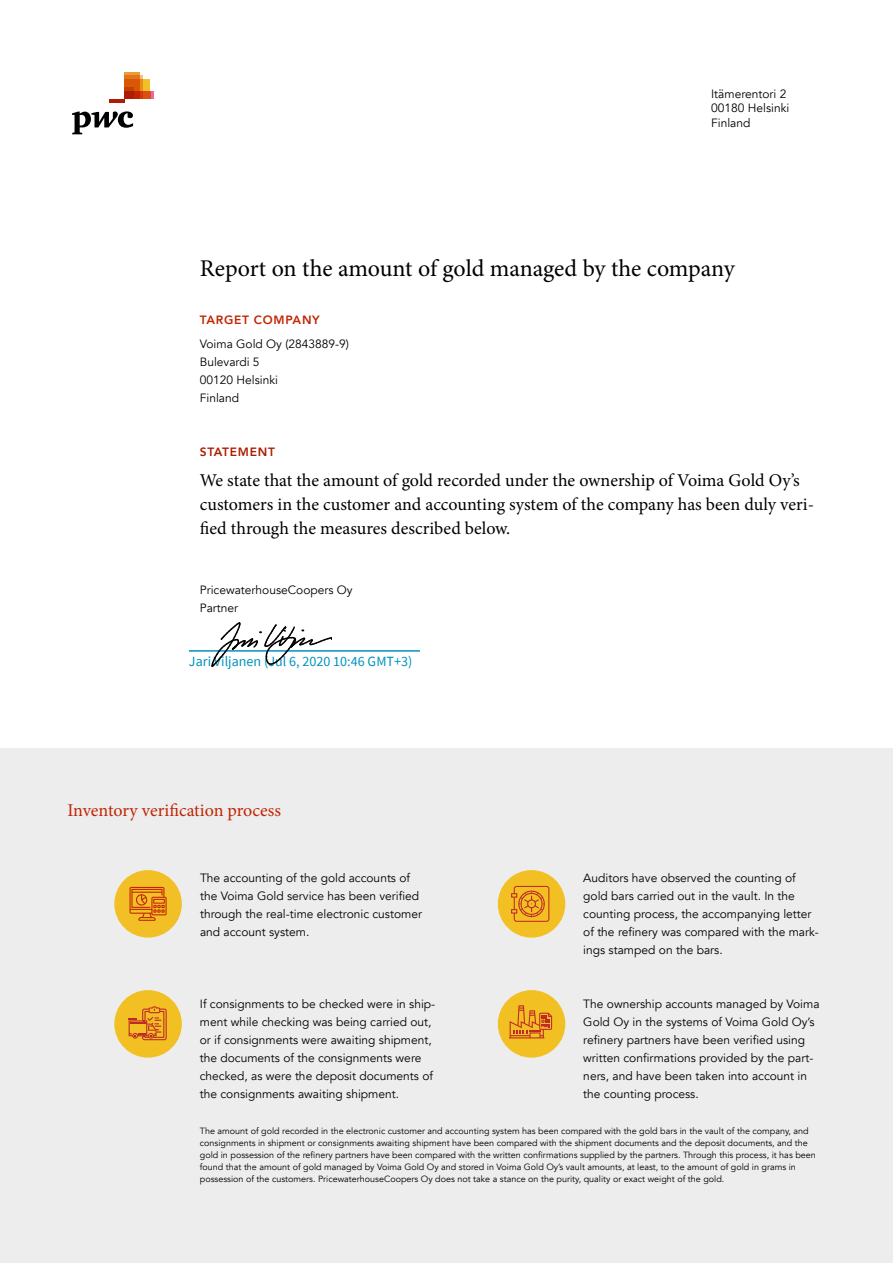
<style>
.page{position:relative;width:893px;height:1263px;background:#fff}
.page>*{position:absolute;margin:0;border:0;box-sizing:border-box;transform-origin:0 0}
.t1{font:24px "Minion Pro";letter-spacing:-.005em;color:#000}
.t2{font:18px/24px "Minion Pro";letter-spacing:-.005em;color:#000}
.t3{font:18px "Minion Pro";letter-spacing:-.005em;color:#c22403}
.t4{font:14.1px "Source Sans Pro";color:#0093be}
.t5{font:12px/18px "Avenir";color:#000}
.t6{font:800 12px "Avenir";letter-spacing:.06em;color:#c22403}
.t7{font:800 12px "Avenir";letter-spacing:.06em;color:#ad1c03}
.t8{font:9px/12px "Avenir";color:#000}
</style>
<div class="page">
<div style="left:0;top:748px;width:893px;height:515px;background:#ededee"></div>
<div style="left:114px;top:990px;width:68px;height:68px;background:#f2c022;border-radius:50%"></div>
<svg style="left:129px;top:1006px;width:38px;height:34px"></svg>
<div style="left:498px;top:990px;width:67px;height:68px;background:#f2c022;border-radius:50%"></div>
<svg style="left:509px;top:1005px;width:43px;height:33px"></svg>
<svg style="left:150px;top:91px;width:4px;height:8px"></svg>
<div style="left:124px;top:80px;width:26px;height:19px;background:#f2bf26"></div>
<div style="left:124px;top:72px;width:16px;height:27px;background:#ed9c33"></div>
<svg style="left:140px;top:75px;width:3px;height:5px"></svg>
<svg style="left:124px;top:75px;width:16px;height:5px"></svg>
<hr style="left:109px;top:99px;width:15px;height:4px;background:#ad1c03">
<div style="left:124px;top:80px;width:19px;height:19px;background:#e88c14"></div>
<div style="left:124px;top:80px;width:16px;height:19px;background:#d95705"></div>
<div style="left:124px;top:87px;width:10px;height:12px;background:#c24203"></div>
<div style="left:124px;top:91px;width:26px;height:8px;background:#db4f17"></div>
<div style="left:124px;top:91px;width:19px;height:8px;background:#d1380d"></div>
<div style="left:124px;top:91px;width:16px;height:8px;background:#c22403"></div>
<div style="left:124px;top:91px;width:10px;height:8px;background:#ad1c03"></div>
<svg style="left:72px;top:111px;width:61px;height:23px"></svg>
<div style="left:114px;top:870px;width:68px;height:68px;background:#f2bf26;border-radius:50%"></div>
<svg style="left:130px;top:887px;width:37px;height:34px"></svg>
<div style="left:498px;top:870px;width:67px;height:68px;background:#f2c022;border-radius:50%"></div>
<div style="left:514px;top:886px;width:35px;height:36px;border:1px solid #bf2a26;border-radius:2px"></div>
<svg style="left:511px;top:890px;width:34px;height:27px"></svg>
<hr style="left:189px;top:650px;width:231px;height:2px;background:#0093be">
<svg style="left:210px;top:622px;width:122px;height:45px"></svg>
<p class="t5" style="left:711px;top:87px;width:80px;line-height:14.4px">Itämerentori 2<br>00180 Helsinki<br>Finland</p>
<h1 class="t1" style="left:200px;top:252px;width:536px">Report on the amount of gold managed by the company</h1>
<p class="t6" style="left:200px;top:312px;width:122px">TARGET COMPANY</p>
<p class="t5" style="left:200px;top:335px;width:151px">Voima Gold Oy (2843889-9)<br>Bulevardi 5<br>00120 Helsinki<br>Finland</p>
<p class="t7" style="left:200px;top:444px;width:77px">STATEMENT</p>
<h2 class="t2" style="left:200px;top:468px;width:616px">We state that the amount of gold recorded under the ownership of Voima Gold Oy’s customers in the customer and accounting system of the company has been duly veri&shy;fied through the measures described below.</h2>
<p class="t5" style="left:200px;top:581px;width:154px">PricewaterhouseCoopers Oy<br>Partner</p>
<p class="t4" style="left:189px;top:655px;width:225px">Jari Viljanen (Jul 6, 2020 10:46 GMT+3)</p>
<h2 class="t3" style="left:67px;top:798px;width:215px">Inventory verification process</h2>
<p class="t5" style="left:200px;top:869px;width:223px">The accounting of the gold accounts of the Voima Gold service has been verified through the real-time electronic customer and account system.</p>
<p class="t5" style="left:583px;top:869px;width:237px">Auditors have observed the counting of gold bars carried out in the vault. In the counting process, the accompanying letter of the refinery was compared with the mark&shy;ings stamped on the bars.</p>
<p class="t5" style="left:200px;top:995px;width:237px">If consignments to be checked were in ship&shy;ment while checking was being carried out, or if consignments were awaiting shipment, the documents of the consignments were checked, as were the deposit documents of the consignments awaiting shipment.</p>
<p class="t8" style="left:200px;top:1125px;width:617px">The amount of gold recorded in the electronic customer and accounting system has been compared with the gold bars in the vault of the company, and consignments in shipment or consignments awaiting shipment have been compared with the shipment documents and the deposit documents, and the gold in possession of the refinery partners have been compared with the written confirmations supplied by the partners. Through this process, it has been found that the amount of gold managed by Voima Gold Oy and stored in Voima Gold Oy’s vault amounts, at least, to the amount of gold in grams in possession of the customers. PricewaterhouseCoopers Oy does not take a stance on the purity, quality or exact weight of the gold.</p>
<p class="t5" style="left:583px;top:995px;width:238px">The ownership accounts managed by Voima Gold Oy in the systems of Voima Gold Oy’s refinery partners have been verified using written confirmations provided by the part&shy;ners, and have been taken into account in the counting process.</p>
</div>
